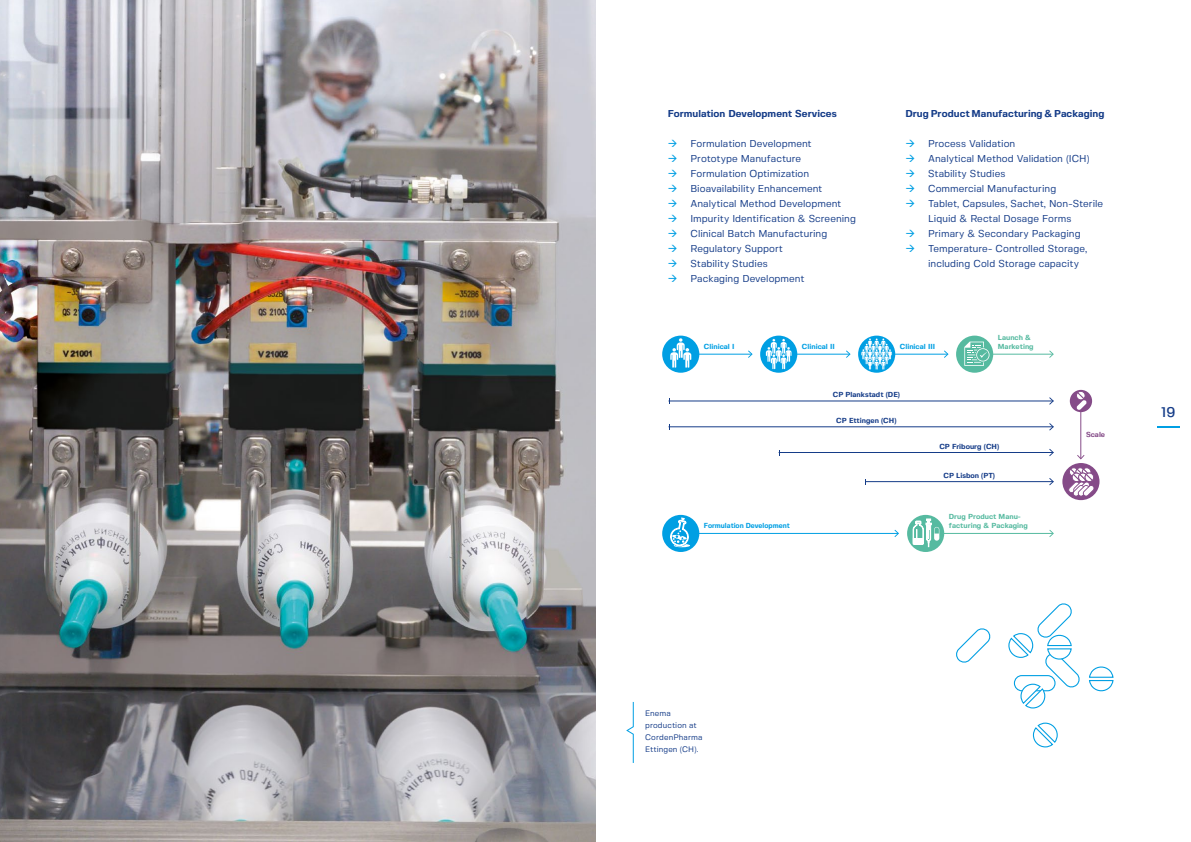
<style>
.page{position:relative;width:1191px;height:842px;background:#fff}
.page>*{position:absolute;margin:0;border:0;box-sizing:border-box;transform-origin:0 0}
.t1{font:500 14px "Fivo Sans";color:#153c88}
.t2{font:10px/15px "Fivo Sans";color:#153c88}
.t3{font:700 10px "Fivo Sans";color:#153c88}
.t4{font:8px/12px "Fivo Sans";letter-spacing:.01em;color:#153c88}
.t5{font:700 7.3px "Fivo Sans";color:#153c88}
.t6{font:700 7.3px/9.1px "Fivo Sans";color:#56baa0}
.t7{font:700 7.3px "Fivo Sans";color:#009fe3}
.t8{font:700 7.3px "Fivo Sans";color:#009fe3;scale:.95 1}
.t9{font:700 7.3px "Fivo Sans";color:#854b88}
.s1{color:#009fe3}
</style>
<div class="page">
<img style="left:0;top:0;width:595px;height:842px">
<svg style="left:1157px;top:427px;width:22px;height:1px"></svg>
<hr style="left:681px;top:354px;width:70px;height:1px;background:#009fe3">
<svg style="left:748px;top:350px;width:4px;height:8px"></svg>
<hr style="left:778px;top:354px;width:71px;height:1px;background:#009fe3">
<svg style="left:846px;top:350px;width:4px;height:8px"></svg>
<hr style="left:876px;top:354px;width:71px;height:1px;background:#009fe3">
<svg style="left:944px;top:350px;width:4px;height:8px"></svg>
<hr style="left:974px;top:354px;width:78px;height:1px;background:#56baa0">
<svg style="left:1049px;top:350px;width:4px;height:8px"></svg>
<div style="left:662px;top:336px;width:37px;height:37px;background:#009fe3;border-radius:50%"></div>
<svg style="left:670px;top:338px;width:21px;height:30px"></svg>
<hr style="left:680px;top:533px;width:218px;height:1px;background:#009fe3">
<svg style="left:894px;top:530px;width:5px;height:7px"></svg>
<div style="left:760px;top:336px;width:37px;height:37px;background:#009fe3;border-radius:50%"></div>
<svg style="left:765px;top:339px;width:26px;height:30px"></svg>
<svg style="left:858px;top:336px;width:37px;height:37px"></svg>
<svg style="left:861px;top:338px;width:31px;height:32px"></svg>
<hr style="left:925px;top:533px;width:128px;height:1px;background:#56baa0">
<svg style="left:1049px;top:530px;width:5px;height:7px"></svg>
<hr style="left:669px;top:400px;width:383px;height:1px;background:#153c88">
<svg style="left:1049px;top:397px;width:4px;height:8px"></svg>
<hr style="left:669px;top:426px;width:383px;height:1px;background:#153c88">
<svg style="left:1049px;top:423px;width:4px;height:7px"></svg>
<hr style="left:779px;top:452px;width:273px;height:1px;background:#153c88">
<svg style="left:1049px;top:449px;width:4px;height:7px"></svg>
<hr style="left:866px;top:481px;width:186px;height:1px;background:#153c88">
<svg style="left:1049px;top:478px;width:4px;height:7px"></svg>
<hr style="left:1080px;top:396px;width:1px;height:62px;background:#854b88">
<svg style="left:1077px;top:455px;width:7px;height:4px"></svg>
<div style="left:956px;top:336px;width:37px;height:37px;background:#56baa0;border-radius:19px"></div>
<svg style="left:964px;top:342px;width:25px;height:24px"></svg>
<svg style="left:907px;top:515px;width:37px;height:37px"></svg>
<svg style="left:913px;top:519px;width:26px;height:28px"></svg>
<div style="left:662px;top:515px;width:37px;height:37px;background:#009fe3;border-radius:19px"></div>
<svg style="left:670px;top:517px;width:20px;height:30px"></svg>
<div style="left:1062px;top:463px;width:37px;height:37px;background:#854b88;border-radius:50%"></div>
<div style="left:1069px;top:390px;width:23px;height:22px;background:#854b88;border-radius:50%"></div>
<svg style="left:1068px;top:467px;width:26px;height:29px"></svg>
<svg style="left:1076px;top:391px;width:10px;height:19px"></svg>
<svg style="left:626px;top:702px;width:8px;height:61px"></svg>
<svg style="left:956px;top:628px;width:35px;height:35px"></svg>
<svg style="left:1032px;top:722px;width:26px;height:26px"></svg>
<svg style="left:1008px;top:603px;width:72px;height:106px"></svg>
<svg style="left:1089px;top:666px;width:25px;height:26px"></svg>
<p class="t3" style="left:668px;top:108px;width:170px">Formulation Development Services</p>
<p class="t2" style="left:668px;top:136px;width:145px"><span class="s1">→</span> Formulation Development</p>
<p class="t2" style="left:668px;top:151px;width:135px"><span class="s1">→</span> Prototype Manufacture</p>
<p class="t2" style="left:668px;top:166px;width:143px"><span class="s1">→</span> Formulation Optimization</p>
<p class="t2" style="left:668px;top:181px;width:156px"><span class="s1">→</span> Bioavailability Enhancement</p>
<p class="t2" style="left:668px;top:196px;width:175px"><span class="s1">→</span> Analytical Method Development</p>
<p class="t2" style="left:668px;top:211px;width:190px"><span class="s1">→</span> Impurity Identification &amp; Screening</p>
<p class="t2" style="left:668px;top:226px;width:161px"><span class="s1">→</span> Clinical Batch Manufacturing</p>
<p class="t2" style="left:668px;top:241px;width:117px"><span class="s1">→</span> Regulatory Support</p>
<p class="t2" style="left:668px;top:256px;width:101px"><span class="s1">→</span> Stability Studies</p>
<p class="t2" style="left:668px;top:271px;width:138px"><span class="s1">→</span> Packaging Development</p>
<p class="t3" style="left:905px;top:108px;width:201px">Drug Product Manufacturing &amp; Packaging</p>
<p class="t2" style="left:905px;top:136px;width:111px"><span class="s1">→</span> Process Validation</p>
<p class="t2" style="left:905px;top:151px;width:186px"><span class="s1">→</span> Analytical Method Validation (ICH)</p>
<p class="t2" style="left:905px;top:166px;width:101px"><span class="s1">→</span> Stability Studies</p>
<p class="t2" style="left:905px;top:181px;width:152px"><span class="s1">→</span> Commercial Manufacturing</p>
<p class="t2" style="left:928px;top:196px;width:177px;text-indent:-23px"><span class="s1">→</span> Tablet, Capsules, Sachet, Non-Sterile<br>Liquid &amp; Rectal Dosage Forms</p>
<p class="t2" style="left:905px;top:226px;width:177px"><span class="s1">→</span> Primary &amp; Secondary Packaging</p>
<p class="t2" style="left:928px;top:241px;width:161px;text-indent:-23px"><span class="s1">→</span> Temperature- Controlled Storage, including Cold Storage capacity</p>
<p class="t7" style="left:704px;top:342px;width:32px">Clinical I</p>
<p class="t7" style="left:802px;top:342px;width:34px">Clinical II</p>
<p class="t7" style="left:900px;top:342px;width:37px">Clinical III</p>
<p class="t6" style="left:997px;top:333px;width:37px">Launch &amp;<br>Marketing</p>
<p class="t8" style="left:704px;top:521px;width:92px">Formulation Development</p>
<p class="t5" style="left:832px;top:390px;width:69px">CP Plankstadt (DE)</p>
<p class="t5" style="left:836px;top:416px;width:62px">CP Ettingen (CH)</p>
<p class="t5" style="left:939px;top:442px;width:61px">CP Fribourg (CH)</p>
<p class="t5" style="left:943px;top:471px;width:53px">CP Lisbon (PT)</p>
<p class="t6" style="left:949px;top:512px;width:81px">Drug Product Manu&shy;facturing &amp; Packaging</p>
<p class="t9" style="left:1086px;top:429px;width:21px">Scale</p>
<h1 class="t1" style="left:1161px;top:404px;width:16px">19</h1>
<p class="t4" style="left:645px;top:707px;width:59px">Enema production at<br>CordenPharma<br>Ettingen (CH).</p>
</div>
